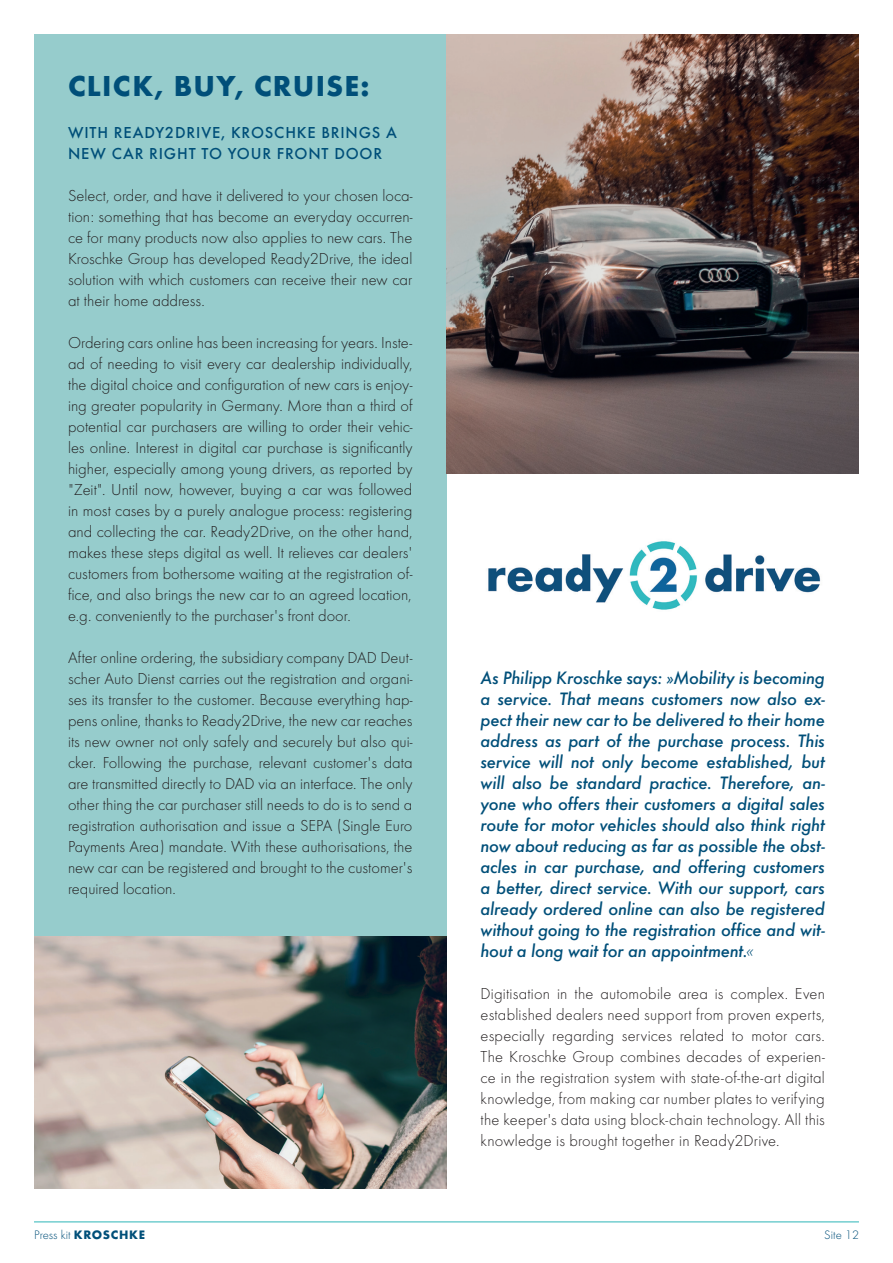
<style>
.page{position:relative;width:893px;height:1263px;background:#fff}
.page>*{position:absolute;margin:0;border:0;box-sizing:border-box;transform-origin:0 0}
.t1{font:700 30px "Futura";letter-spacing:.04em;color:#004f79}
.t2{font:300 16.5px/21px "Futura";color:#231f20;text-align:justify}
.t3{font:italic 500 16.5px/21px "Futura";letter-spacing:-.015em;color:#004f79;text-align:justify}
.t4{font:500 16.5px/21px "Futura";letter-spacing:.05em;color:#004f79}
.t5{font:300 12.75px "Futura";color:#004f79}
.s1{font-family:"Open Sans";font-weight:300}
.s2{font-weight:700}
</style>
<div class="page">
<hr style="left:34px;top:1221px;width:825px;height:1px;background:#2cb5b8">
<div style="left:34px;top:34px;width:412px;height:1154px;background:#96cccc"></div>
<img style="left:488px;top:541px;width:333px;height:69px">
<img style="left:446px;top:34px;width:413px;height:440px">
<img style="left:34px;top:936px;width:412px;height:252px">
<h1 class="t1" style="left:68px;top:65px;width:303px">CLICK, BUY, CRUISE:</h1>
<p class="t4" style="left:68px;top:121px;width:330px">WITH READY2DRIVE, KROSCHKE BRINGS A<br>NEW CAR RIGHT TO YOUR FRONT DOOR</p>
<p class="t2" style="left:68px;top:185px;width:346px">Select, order, and have it delivered to your chosen loca&shy;tion: something that has become an everyday occurren&shy;ce for many products now also applies to new cars. The Kroschke Group has developed Ready2Drive, the ideal solution with which customers can receive their new car at their home address.</p>
<p class="t2" style="left:68px;top:332px;width:346px">Ordering cars online has been increasing for years. Inste&shy;ad of needing to visit every car dealership individually, the digital choice and configuration of new cars is enjoy&shy;ing greater popularity in Germany. More than a third of potential car purchasers are willing to order their vehic&shy;les online. Interest in digital car purchase is significantly higher, especially among young drivers, as reported by "Zeit". Until now, however, buying a car was followed in most cases by a purely analogue process: registering and collecting the car. Ready2Drive, on the other hand, makes these steps digital as well. It relieves car dealers' customers from bothersome waiting at the registration of&shy;fice, and also brings the new car to an agreed location, e.g. conveniently to the purchaser's front door.</p>
<p class="t2" style="left:68px;top:647px;width:346px">After online ordering, the subsidiary company DAD Deut&shy;scher Auto Dienst carries out the registration and organi&shy;ses its transfer to the customer. Because everything hap&shy;pens online, thanks to Ready2Drive, the new car reaches its new owner not only safely and securely but also qui&shy;cker. Following the purchase, relevant customer's data are transmitted directly to DAD via an interface. The only other thing the car purchaser still needs to do is to send a registration authorisation and issue a SEPA (Single Euro Payments Area) mandate. With these authorisations, the new car can be registered and brought to the customer's required location.</p>
<p class="t3" style="left:480px;top:667px;width:346px">As Philipp Kroschke says: »Mobility is becoming a service. That means customers now also ex&shy;pect their new car to be delivered to their home address as part of the purchase process. This service will not only become established, but will also be standard practice. Therefore, an&shy;yone who offers their customers a digital sales route for motor vehicles should also think right now about reducing as far as possible the obst&shy;acles in car purchase, and offering customers a better, direct service. With our support, cars already ordered online can also be registered without going to the registration office and wit&shy;hout a long wait for an appointment.<span class="s1">«</span></p>
<p class="t2" style="left:480px;top:983px;width:346px">Digitisation in the automobile area is complex. Even established dealers need support from proven experts, especially regarding services related to motor cars.<br>The Kroschke Group combines decades of experien&shy;ce in the registration system with state-of-the-art digital knowledge, from making car number plates to verifying the keeper's data using block-chain technology. All this knowledge is brought together in Ready2Drive.</p>
<p class="t5" style="left:34px;top:1227px;width:113px">Press kit <span class="s2">KROSCHKE</span></p>
<p class="t5" style="left:824px;top:1227px;width:36px">Site 12</p>
</div>
